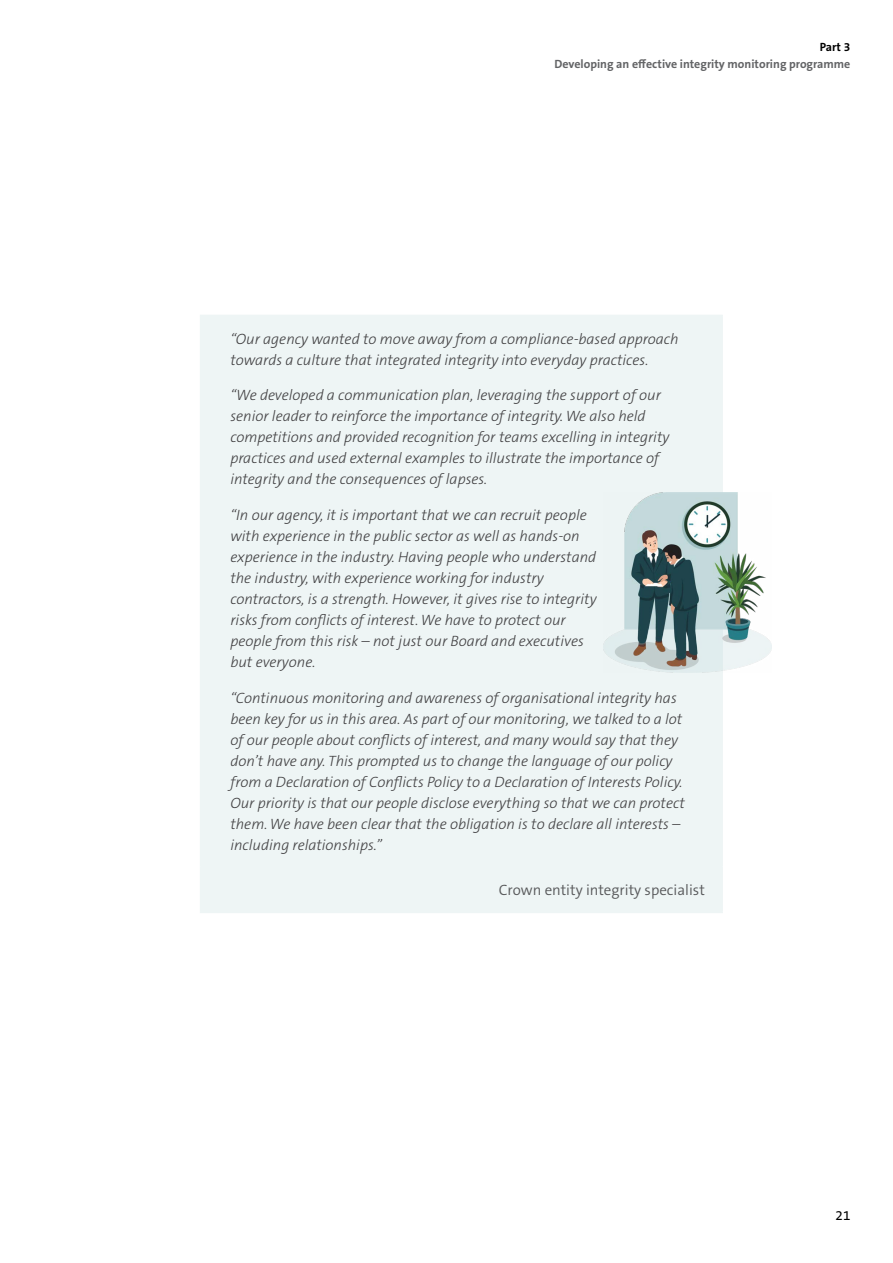
<style>
.page{position:relative;width:893px;height:1263px;background:#fff}
.page>*{position:absolute;margin:0;border:0;box-sizing:border-box;transform-origin:0 0}
.t1{font:italic 300 15px/21px "The Sans OT3";color:#414042}
.t2{font:300 15px "The Sans OT4";color:#58595b}
.t3{font:13.5px "The Sans OT5 Plain";color:#000}
.t4{font:700 12px "The Sans OT7";color:#636466}
.t5{font:700 12px "The Sans OT7";color:#000}
</style>
<div class="page">
<div style="left:201px;top:316px;width:520px;height:596px;background:#eef5f5"></div>
<hr style="left:200px;top:315px;width:523px;height:1px;background:#eef5f5">
<hr style="left:200px;top:316px;width:1px;height:550px;background:#eef5f5">
<hr style="left:721px;top:316px;width:2px;height:550px;background:#eef5f5">
<hr style="left:200px;top:866px;width:523px;height:2px;background:#eef5f5">
<hr style="left:200px;top:868px;width:1px;height:44px;background:#eef5f5">
<hr style="left:721px;top:868px;width:2px;height:44px;background:#eef5f5">
<hr style="left:200px;top:912px;width:523px;height:1px;background:#eef5f5">
<img style="left:604px;top:492px;width:168px;height:181px">
<p class="t5" style="left:820px;top:39px;width:32px">Part 3</p>
<p class="t4" style="left:554px;top:56px;width:297px">Developing an effective integrity monitoring programme</p>
<p class="t1" style="left:230px;top:328px;width:450px">“Our agency wanted to move away from a compliance-based approach towards a culture that integrated integrity into everyday practices.</p>
<p class="t1" style="left:230px;top:385px;width:441px">“We developed a communication plan, leveraging the support of our senior leader to reinforce the importance of integrity. We also held competitions and provided recognition for teams excelling in integrity practices and used external examples to illustrate the importance of integrity and the consequences of lapses.</p>
<p class="t1" style="left:230px;top:505px;width:368px">“In our agency, it is important that we can recruit people with experience in the public sector as well as hands-on experience in the industry. Having people who understand the industry, with experience working for industry contractors, is a strength. However, it gives rise to integrity risks from conflicts of interest. We have to protect our people from this risk – not just our Board and executives but everyone.</p>
<p class="t1" style="left:230px;top:688px;width:456px">“Continuous monitoring and awareness of organisational integrity has been key for us in this area. As part of our monitoring, we talked to a lot of our people about conflicts of interest, and many would say that they don’t have any. This prompted us to change the language of our policy from a Declaration of Conflicts Policy to a Declaration of Interests Policy.<br>Our priority is that our people disclose everything so that we can protect them. We have been clear that the obligation is to declare all interests – including relationships.”</p>
<p class="t2" style="left:499px;top:881px;width:208px">Crown entity integrity specialist</p>
<p class="t3" style="left:836px;top:1207px;width:16px">21</p>
</div>
